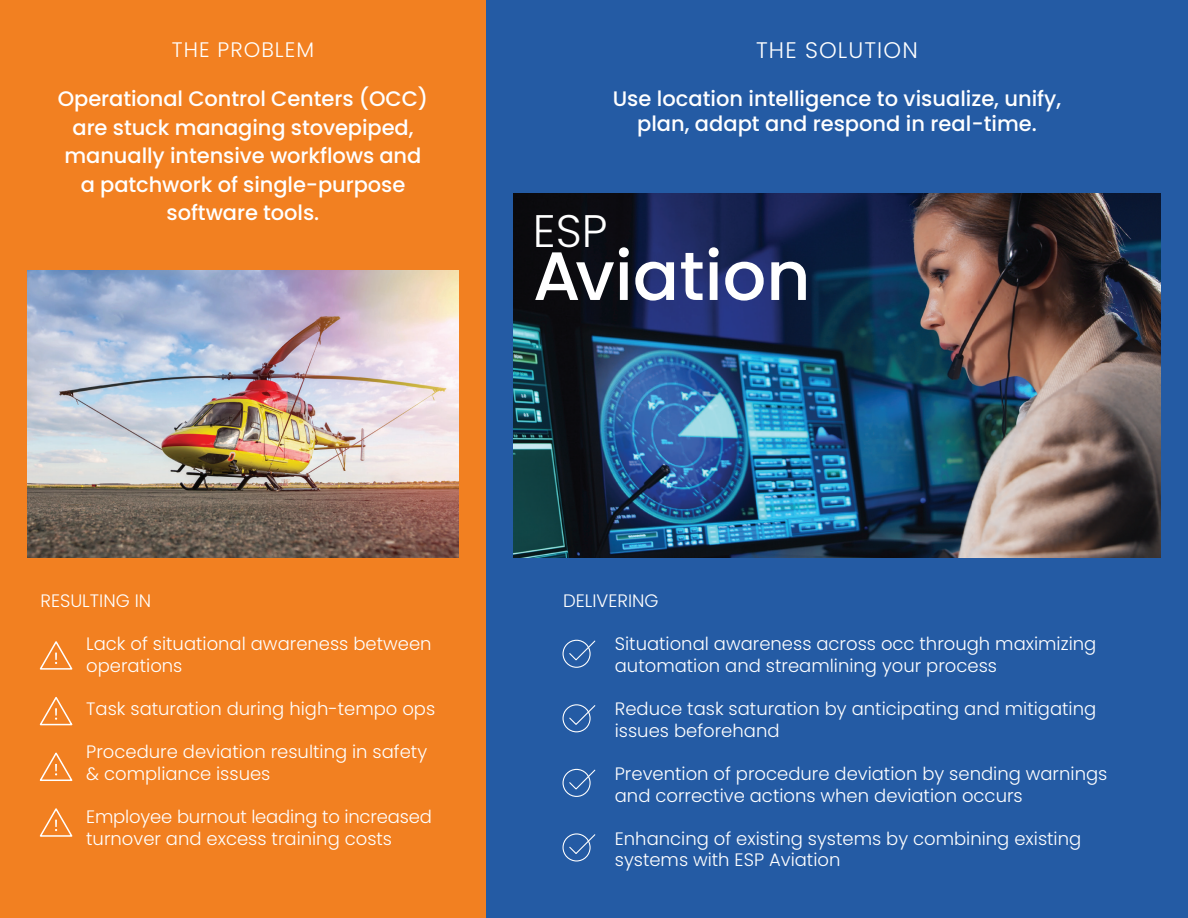
<style>
.page{position:relative;width:1188px;height:918px;background:#fff}
.page>*{position:absolute;margin:0;border:0;box-sizing:border-box;transform-origin:0 0}
.t1{font:500 68.4px "Poppins";color:#fff}
.t2{font:300 45.6px "Poppins";color:#fff}
.t3{font:300 22.5px "Poppins";letter-spacing:.05em;color:#fff}
.t4{font:500 21px/28.5px "Poppins";letter-spacing:-.005em;color:#fff;text-align:center}
.t5{font:300 21px "Poppins";letter-spacing:.05em;color:#fff}
.t6{font:300 18px/21.6px "Poppins";color:#fff}
</style>
<div class="page">
<div style="left:486px;top:0;width:702px;height:918px;background:#245ba4"></div>
<div style="left:0;top:0;width:486px;height:918px;background:#f28021"></div>
<img style="left:27px;top:270px;width:432px;height:288px">
<svg style="left:39px;top:641px;width:34px;height:29px"></svg>
<svg style="left:39px;top:697px;width:34px;height:29px"></svg>
<svg style="left:39px;top:752px;width:34px;height:29px"></svg>
<svg style="left:39px;top:808px;width:34px;height:29px"></svg>
<div style="left:563px;top:640px;width:28px;height:28px;border:1px solid #fff;border-radius:50%"></div>
<svg style="left:568px;top:640px;width:28px;height:21px"></svg>
<div style="left:563px;top:704px;width:28px;height:28px;border:1px solid #fff;border-radius:50%"></div>
<svg style="left:568px;top:704px;width:28px;height:22px"></svg>
<div style="left:563px;top:769px;width:28px;height:28px;border:1px solid #fff;border-radius:50%"></div>
<svg style="left:568px;top:769px;width:28px;height:22px"></svg>
<div style="left:563px;top:833px;width:28px;height:29px;border:1px solid #fff;border-radius:50%"></div>
<svg style="left:568px;top:833px;width:28px;height:22px"></svg>
<img style="left:513px;top:193px;width:648px;height:365px">
<p class="t5" style="left:172px;top:37px;width:144px">THE PROBLEM</p>
<p class="t3" style="left:756px;top:37px;width:163px">THE SOLUTION</p>
<p class="t4" style="left:58px;top:85px;width:372px">Operational Control Centers (OCC) are stuck managing stovepiped, manually intensive workflows and a patchwork of single-purpose software tools.</p>
<p class="t4" style="left:613px;top:86px;width:450px;line-height:25.2px">Use location intelligence to visualize, unify, plan, adapt and respond in real-time.</p>
<h2 class="t2" style="left:533px;top:204px;width:76px">ESP</h2>
<h1 class="t1" style="left:533px;top:236px;width:279px">Aviation</h1>
<p class="t6" style="left:40px;top:590px;width:112px">RESULTING IN</p>
<p class="t6" style="left:563px;top:590px;width:97px">DELIVERING</p>
<p class="t6" style="left:86px;top:633px;width:347px">Lack of situational awareness between operations</p>
<p class="t6" style="left:86px;top:698px;width:351px">Task saturation during high-tempo ops</p>
<p class="t6" style="left:86px;top:741px;width:342px">Procedure deviation resulting in safety &amp; compliance issues</p>
<p class="t6" style="left:86px;top:806px;width:347px">Employee burnout leading to increased turnover and excess training costs</p>
<p class="t6" style="left:615px;top:633px;width:483px">Situational awareness across occ through maximizing automation and streamlining your process</p>
<p class="t6" style="left:615px;top:698px;width:483px">Reduce task saturation by anticipating and mitigating issues beforehand</p>
<p class="t6" style="left:615px;top:763px;width:494px">Prevention of procedure deviation by sending warnings and corrective actions when deviation occurs</p>
<p class="t6" style="left:615px;top:828px;width:468px">Enhancing of existing systems by combining existing systems with ESP Aviation</p>
</div>
